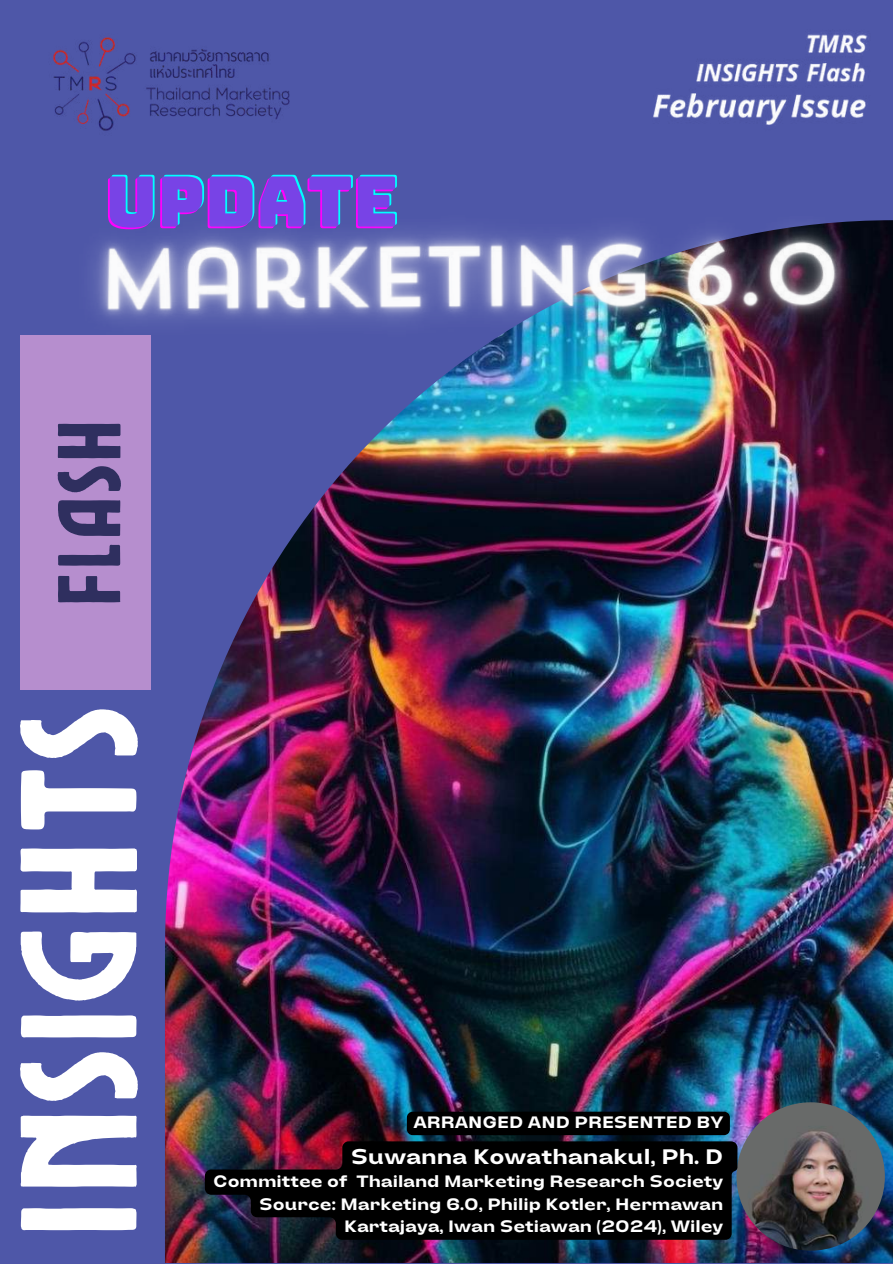
<style>
.page{position:relative;width:893px;height:1264px;background:#fff}
.page>*{position:absolute;margin:0;border:0;box-sizing:border-box;transform-origin:0 0}
.t1{font:165.15px "Ayr Lucidity Condensed";color:#fff}
.t2{font:88.65px "Ayr Lucidity Condensed";color:#2f2f5f}
.t3{font:69.6px "Bungee";color:#f0f}
.t4{font:700 expanded 21px "Lazord";color:#fff}
.t5{font:700 expanded 16.5px/22.5px "Lazord";color:#fff;text-align:right}
</style>
<div class="page">
<div style="left:0;top:0;width:892px;height:1263px;background:#4e57a8"></div>
<div style="left:21px;top:335px;width:130px;height:354px;background:#b68ece"></div>
<img style="left:53px;top:37px;width:237px;height:94px">
<img style="left:653px;top:34px;width:215px;height:91px">
<img style="left:165px;top:399px;width:727px;height:863px">
<img style="left:736px;top:1102px;width:148px;height:148px;border-radius:50%">
<svg style="left:205px;top:1141px;width:532px;height:98px;background:#090509"></svg>
<div style="left:407px;top:1111px;width:322px;height:24px;background:#000"></div>
<img style="left:93px;top:220px;width:799px;height:179px">
<h3 class="t3" style="left:103px;top:168px;width:295px">UPDATE</h3>
<h2 class="t2" style="left:31px;top:606px;width:179px;rotate:-90deg">flash</h2>
<h1 class="t1" style="left:-29px;top:1240px;width:529px;rotate:-90deg">insights</h1>
<p class="t5" style="left:413px;top:1111px;width:311px">ARRANGED AND PRESENTED BY</p>
<p class="t4" style="left:350px;top:1145px;width:374px">Suwanna Kowathanakul, Ph. D</p>
<p class="t5" style="left:213px;top:1170px;width:511px">Committee of Thailand Marketing Research Society<br>Source: Marketing 6.0, Philip Kotler, Hermawan<br>Kartajaya, Iwan Setiawan (2024), Wiley</p>
</div>
